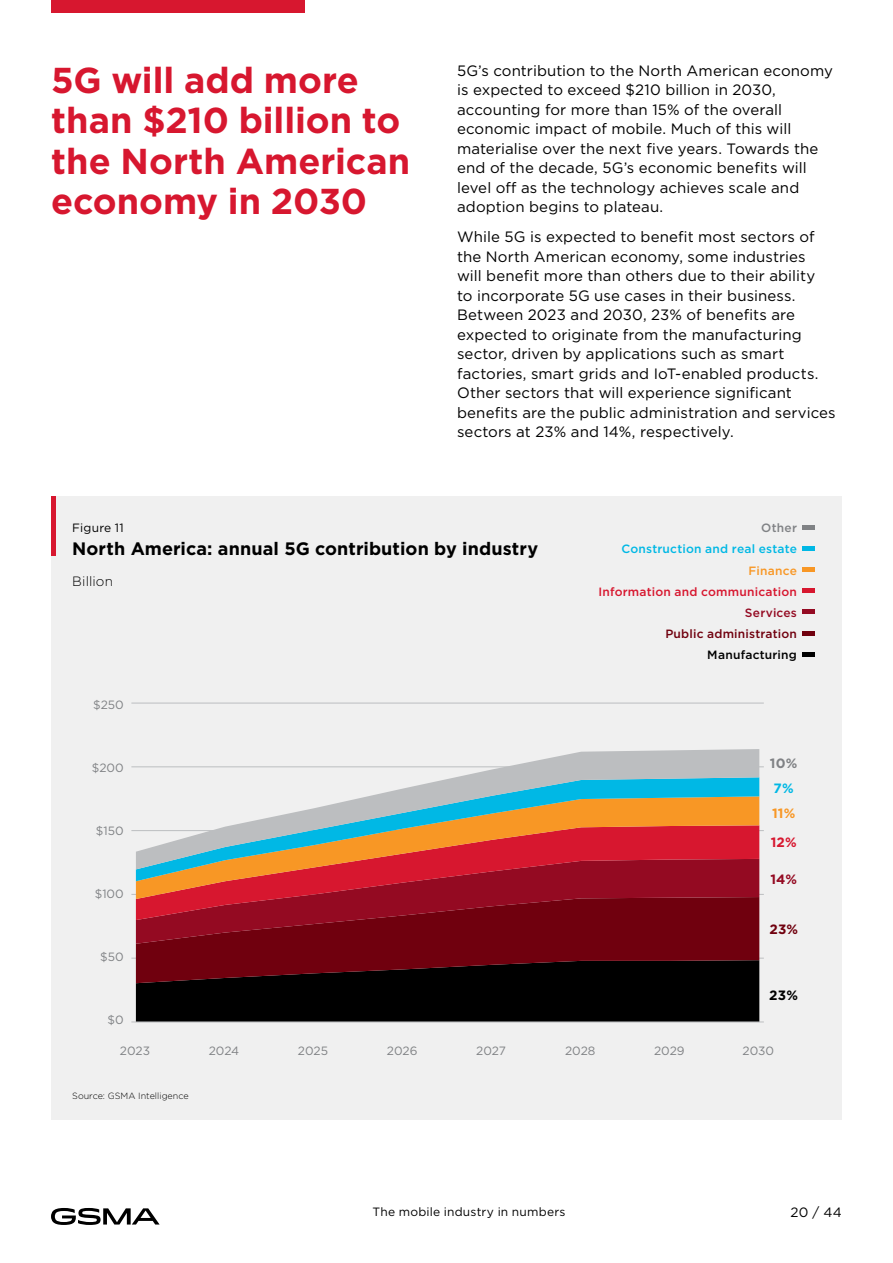
<style>
.page{position:relative;width:893px;height:1263px;background:#fff}
.page>*{position:absolute;margin:0;border:0;box-sizing:border-box;transform-origin:0 0}
.t1{font:700 36px/40.5px "Gotham";color:#d7172f}
.t2{font:700 18px "Gotham";letter-spacing:.005em;color:#000}
.t3{font:15px/19.5px "Gotham";letter-spacing:.005em;color:#000}
.t4{font:300 13.5px "Gotham";letter-spacing:.005em;color:#000}
.t5{font:13.5px "Gotham";color:#000}
.t6{font:700 13.5px "Gotham";color:#000}
.t7{font:700 13.5px "Gotham";color:#940a22}
.t8{font:700 13.5px "Gotham";color:#d7172f}
.t9{font:700 13.5px "Gotham";color:#f89725}
.t10{font:700 13.5px "Gotham";color:#808285}
.t11{font:700 13.5px "Gotham";color:#70000e}
.t12{font:700 13.5px "Gotham";color:#00b8e5}
.t13{font:12px "Gotham";color:#808285}
.t14{font:12px "Gotham";letter-spacing:.015em;color:#000}
.t15{font:500 12px "Gotham";letter-spacing:.015em;color:#d7172f}
.t16{font:500 12px "Gotham";letter-spacing:.02em;color:#00b8e5}
.t17{font:500 12px "Gotham";letter-spacing:.015em;color:#70000e}
.t18{font:500 12px "Gotham";letter-spacing:.02em;color:#000}
.t19{font:500 12px "Gotham";letter-spacing:.015em;color:#940a22}
.t20{font:500 12px "Gotham";letter-spacing:.015em;color:#f89725}
.t21{font:500 12px "Gotham";letter-spacing:.02em;color:#808285}
.t22{font:300 9px "Gotham";color:#000}
</style>
<div class="page">
<hr style="left:892px;top:573px;width:1px;height:690px;background:#bcbec0">
<div style="left:51px;top:0;width:253px;height:13px;background:#d7172f"></div>
<div style="left:51px;top:497px;width:791px;height:623px;background:#f0f0f0"></div>
<hr style="left:51px;top:497px;width:4px;height:59px;background:#d7172f">
<hr style="left:802px;top:652px;width:13px;height:4px;background:#000">
<hr style="left:802px;top:589px;width:13px;height:4px;background:#d7172f">
<hr style="left:802px;top:568px;width:13px;height:4px;background:#f89725">
<div style="left:802px;top:546px;width:13px;height:5px;background:#00b8e5"></div>
<hr style="left:802px;top:525px;width:13px;height:4px;background:#808285">
<hr style="left:802px;top:631px;width:13px;height:4px;background:#70000e">
<hr style="left:802px;top:610px;width:13px;height:4px;background:#940a22">
<hr style="left:131px;top:703px;width:633px;height:1px;background:#bcbec0">
<hr style="left:131px;top:766px;width:633px;height:1px;background:#bcbec0">
<hr style="left:131px;top:830px;width:633px;height:1px;background:#bcbec0">
<hr style="left:131px;top:894px;width:633px;height:1px;background:#bcbec0">
<hr style="left:131px;top:958px;width:633px;height:1px;background:#bcbec0">
<div style="left:136px;top:983px;width:623px;height:39px;background:#000"></div>
<svg style="left:136px;top:944px;width:623px;height:39px;background:#470009"></svg>
<svg style="left:136px;top:920px;width:623px;height:24px;background:#760211"></svg>
<svg style="left:136px;top:899px;width:623px;height:21px;background:#8a071a"></svg>
<svg style="left:136px;top:881px;width:623px;height:18px;background:#ac1826"></svg>
<svg style="left:136px;top:869px;width:623px;height:12px;background:#b32d2f"></svg>
<svg style="left:136px;top:749px;width:623px;height:120px"></svg>
<hr style="left:131px;top:1022px;width:633px;height:1px;background:#bcbec0">
<svg style="left:51px;top:1208px;width:109px;height:17px"></svg>
<h1 class="t1" style="left:51px;top:59px;width:361px">5G will add more than $210 billion to the North American economy in 2030</h1>
<p class="t3" style="left:457px;top:60px;width:377px">5G’s contribution to the North American economy is expected to exceed $210 billion in 2030, accounting for more than 15% of the overall economic impact of mobile. Much of this will materialise over the next five years. Towards the end of the decade, 5G’s economic benefits will level off as the technology achieves scale and adoption begins to plateau.</p>
<p class="t3" style="left:457px;top:227px;width:380px">While 5G is expected to benefit most sectors of the North American economy, some industries<br>will benefit more than others due to their ability<br>to incorporate 5G use cases in their business.<br>Between 2023 and 2030, 23% of benefits are expected to originate from the manufacturing sector, driven by applications such as smart factories, smart grids and IoT-enabled products.<br>Other sectors that will experience significant benefits are the public administration and services sectors at 23% and 14%, respectively.</p>
<p class="t14" style="left:72px;top:520px;width:53px">Figure 11</p>
<p class="t2" style="left:72px;top:536px;width:467px">North America: annual 5G contribution by industry</p>
<p class="t4" style="left:72px;top:572px;width:42px">Billion</p>
<p class="t13" style="left:93px;top:697px;width:32px">$250</p>
<p class="t13" style="left:92px;top:760px;width:33px">$200</p>
<p class="t13" style="left:96px;top:823px;width:29px">$150</p>
<p class="t13" style="left:95px;top:886px;width:31px">$100</p>
<p class="t13" style="left:100px;top:949px;width:25px">$50</p>
<p class="t13" style="left:108px;top:1012px;width:18px">$0</p>
<p class="t21" style="left:761px;top:520px;width:37px">Other</p>
<p class="t16" style="left:621px;top:541px;width:177px">Construction and real estate</p>
<p class="t20" style="left:748px;top:562px;width:50px">Finance</p>
<p class="t15" style="left:598px;top:583px;width:200px">Information and communication</p>
<p class="t19" style="left:745px;top:605px;width:53px">Services</p>
<p class="t17" style="left:665px;top:626px;width:133px">Public administration</p>
<p class="t18" style="left:707px;top:647px;width:91px">Manufacturing</p>
<p class="t10" style="left:770px;top:755px;width:29px">10%</p>
<p class="t12" style="left:774px;top:779px;width:22px">7%</p>
<p class="t9" style="left:772px;top:804px;width:25px">11%</p>
<p class="t8" style="left:771px;top:833px;width:28px">12%</p>
<p class="t7" style="left:770px;top:870px;width:28px">14%</p>
<p class="t11" style="left:769px;top:920px;width:30px">23%</p>
<p class="t6" style="left:769px;top:986px;width:30px">23%</p>
<p class="t13" style="left:120px;top:1043px;width:32px">2023</p>
<p class="t13" style="left:209px;top:1043px;width:32px">2024</p>
<p class="t13" style="left:298px;top:1043px;width:32px">2025</p>
<p class="t13" style="left:387px;top:1043px;width:32px">2026</p>
<p class="t13" style="left:476px;top:1043px;width:31px">2027</p>
<p class="t13" style="left:565px;top:1043px;width:32px">2028</p>
<p class="t13" style="left:654px;top:1043px;width:32px">2029</p>
<p class="t13" style="left:743px;top:1043px;width:33px">2030</p>
<p class="t22" style="left:72px;top:1090px;width:118px">Source: GSMA Intelligence</p>
<p class="t14" style="left:372px;top:1204px;width:194px">The mobile industry in numbers</p>
<p class="t5" style="left:790px;top:1204px;width:53px">20 / 44</p>
</div>
